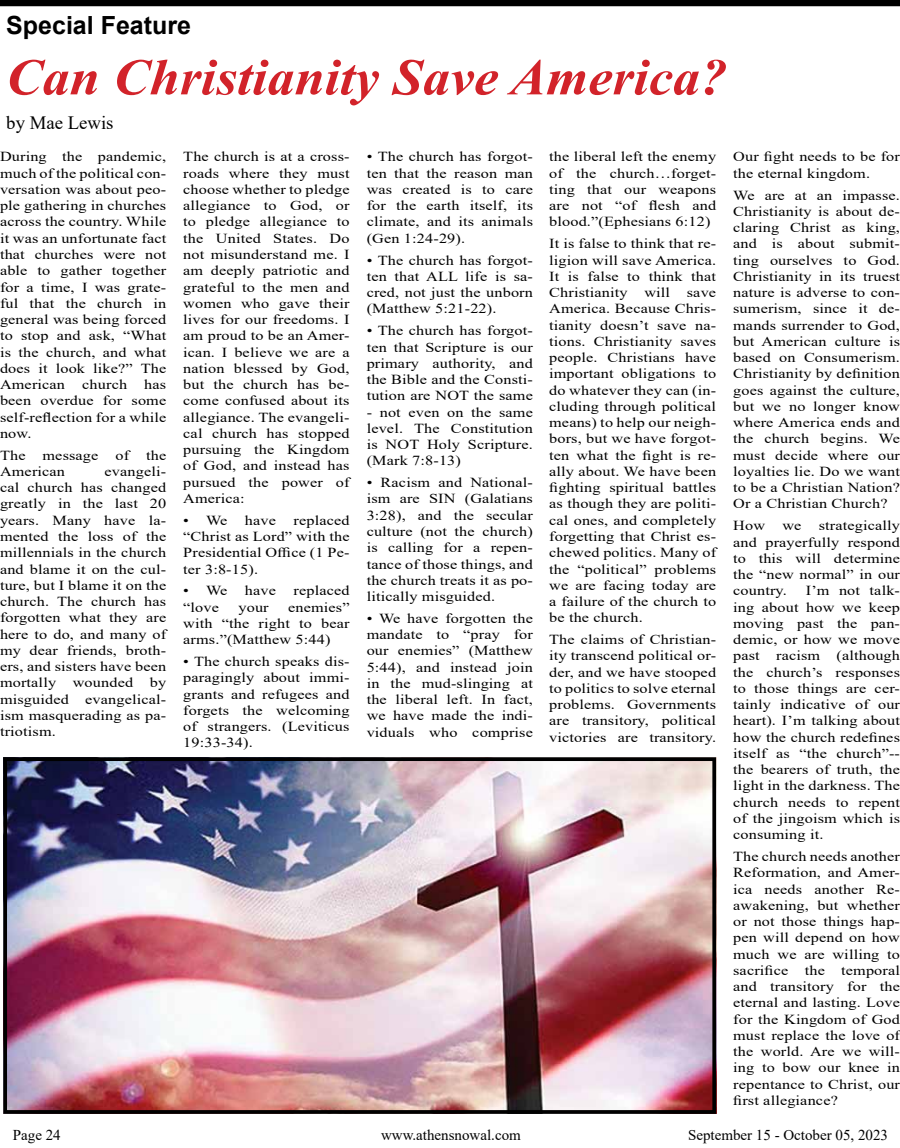
<style>
.page{position:relative;width:900px;height:1148px;background:#fff}
.page>*{position:absolute;margin:0;border:0;box-sizing:border-box;transform-origin:0 0}
.t1{font:italic 700 51.25px "Times New Roman";color:#d2232a;scale:1.06 1}
.t2{font:700 25px "Arial";color:#000}
.t3{font:18.75px "Times New Roman";color:#000}
.t4{font:15px "Times New Roman";color:#000}
.t5{font:13.75px/16.2px "Times New Roman";letter-spacing:.01em;color:#000;text-align:justify;scale:1.18 1}
</style>
<div class="page">
<div style="left:0;top:0;width:900px;height:6px;background:#000"></div>
<img style="left:8px;top:762px;width:703px;height:346px">
<div style="left:3px;top:757px;width:713px;height:356px;border:4px solid #000"></div>
<h2 class="t2" style="left:6px;top:8px;width:186px">Special Feature</h2>
<h1 class="t1" style="left:6px;top:41px;width:682px">Can Christianity Save America?</h1>
<h3 class="t3" style="left:6px;top:110px;width:109px">by Mae Lewis</h3>
<p class="t5" style="left:0;top:148px;width:142px">During the pandemic, much of the political con&shy;versation was about peo&shy;ple gathering in churches across the country. While it was an unfortunate fact that churches were not able to gather together for a time, I was grate&shy;ful that the church in general was being forced to stop and ask, “What is the church, and what does it look like?” The American church has been overdue for some self-reflection for a while now.</p>
<p class="t5" style="left:0;top:446px;width:142px">The message of the<br>American</p>
<p class="t5" style="left:0;top:463px;width:142px;text-indent:105px">evangeli&shy;cal church has changed greatly in the last 20 years. Many have la&shy;mented the loss of the millennials in the church and blame it on the cul&shy;ture, but I blame it on the church. The church has forgotten what they are here to do, and many of my dear friends, broth&shy;ers, and sisters have been mortally wounded by misguided evangelical&shy;ism masquerading as pa&shy;triotism.</p>
<p class="t5" style="left:183px;top:148px;width:142px">The church is at a cross&shy;roads where they must choose whether to pledge allegiance to God, or to pledge allegiance to the United States. Do not misunderstand me. I am deeply patriotic and grateful to the men and women who gave their lives for our freedoms. I am proud to be an Amer&shy;ican. I believe we are a nation blessed by God, but the church has be&shy;come confused about its allegiance. The evangeli&shy;cal church has stopped pursuing the Kingdom of God, and instead has pursued the power of America:</p>
<p class="t5" style="left:183px;top:511px;width:39px">• We</p>
<p class="t5" style="left:245px;top:511px;width:28px">have</p>
<p class="t5" style="left:183px;top:511px;width:142px;text-indent:110px">replaced “Christ as Lord” with the Presidential Office (1 Pe&shy;ter 3:8-15).</p>
<p class="t5" style="left:183px;top:582px;width:39px">• We</p>
<p class="t5" style="left:245px;top:582px;width:28px">have</p>
<p class="t5" style="left:293px;top:582px;width:49px">replaced</p>
<p class="t5" style="left:183px;top:598px;width:32px">“love</p>
<p class="t5" style="left:238px;top:598px;width:27px">your</p>
<p class="t5" style="left:183px;top:598px;width:142px;text-indent:105px">enemies” with “the right to bear arms.”(Matthew 5:44)</p>
<p class="t5" style="left:183px;top:653px;width:142px">• The church speaks dis&shy;paragingly about immi&shy;grants and refugees and forgets the welcoming of strangers. (Leviticus 19:33-34).</p>
<p class="t5" style="left:367px;top:148px;width:142px">• The church has forgot&shy;ten that the reason man was created is to care for the earth itself, its climate, and its animals (Gen 1:24-29).</p>
<p class="t5" style="left:367px;top:251px;width:142px">• The church has forgot&shy;ten that ALL life is sa&shy;cred, not just the unborn (Matthew 5:21-22).</p>
<p class="t5" style="left:367px;top:322px;width:142px">• The church has forgot&shy;ten that Scripture is our primary authority, and the Bible and the Consti&shy;tution are NOT the same</p>
<p class="t5" style="left:367px;top:403px;width:142px">- not even on the same level. The Constitution is NOT Holy Scripture. (Mark 7:8-13)</p>
<p class="t5" style="left:367px;top:474px;width:142px">• Racism and National&shy;ism are SIN (Galatians 3:28), and the secular culture (not the church) is calling for a repen&shy;tance of those things, and the church treats it as po&shy;litically misguided.</p>
<p class="t5" style="left:367px;top:609px;width:142px">• We have forgotten the mandate to “pray for our enemies” (Matthew 5:44), and instead join in the mud-slinging at the liberal left. In fact, we have made the indi&shy;viduals who comprise</p>
<p class="t5" style="left:549px;top:148px;width:143px">the liberal left the enemy of the church…forget&shy;ting that our weapons are not “of flesh and blood.”(Ephesians 6:12)</p>
<p class="t5" style="left:549px;top:235px;width:143px">It is false to think that re&shy;ligion will save America.<br>It is false to think that Christianity will save America. Because Chris&shy;tianity doesn’t save na&shy;tions. Christianity saves people. Christians have important obligations to do whatever they can (in&shy;cluding through political means) to help our neigh&shy;bors, but we have forgot&shy;ten what the fight is re&shy;ally about. We have been fighting spiritual battles as though they are politi&shy;cal ones, and completely forgetting that Christ es&shy;chewed politics. Many of the “political” problems we are facing today are a failure of the church to be the church.</p>
<p class="t5" style="left:549px;top:631px;width:143px">The claims of Christian&shy;ity transcend political or&shy;der, and we have stooped to politics to solve eternal problems. Governments are transitory, political victories are transitory.</p>
<p class="t5" style="left:733px;top:148px;width:143px">Our fight needs to be for the eternal kingdom.</p>
<p class="t5" style="left:733px;top:186px;width:143px">We are at an impasse.<br>Christianity is about de&shy;claring Christ as king, and is about submit&shy;ting ourselves to God.<br>Christianity in its truest nature is adverse to con&shy;sumerism, since it de&shy;mands surrender to God, but American culture is based on Consumerism.<br>Christianity by definition goes against the culture, but we no longer know where America ends and the church begins. We must decide where our loyalties lie. Do we want to be a Christian Nation?<br>Or a Christian Church?</p>
<p class="t5" style="left:733px;top:517px;width:29px">How</p>
<p class="t5" style="left:782px;top:517px;width:18px">we</p>
<p class="t5" style="left:733px;top:517px;width:143px;text-indent:86px">strategically and prayerfully respond to this will determine the “new normal” in our country.</p>
<p class="t5" style="left:733px;top:582px;width:143px;text-indent:73px">I’m not talk&shy;ing about how we keep moving past the pan&shy;demic, or how we move past racism (although the church’s responses to those things are cer&shy;tainly indicative of our heart). I’m talking about how the church redefines itself as “the church”-- the bearers of truth, the light in the darkness. The church needs to repent of the jingoism which is consuming it.</p>
<p class="t5" style="left:733px;top:848px;width:143px">The church needs another Reformation, and Amer&shy;ica needs another Re&shy;awakening, but whether or not those things hap&shy;pen will depend on how much we are willing to sacrifice the temporal and transitory for the eternal and lasting. Love for the Kingdom of God must replace the love of the world. Are we will&shy;ing to bow our knee in repentance to Christ, our first allegiance?</p>
<p class="t4" style="left:13px;top:1124px;width:49px">Page 24</p>
<p class="t4" style="left:381px;top:1124px;width:141px">www.athensnowal.com</p>
<p class="t4" style="left:688px;top:1124px;width:201px">September 15 - October 05, 2023</p>
</div>
